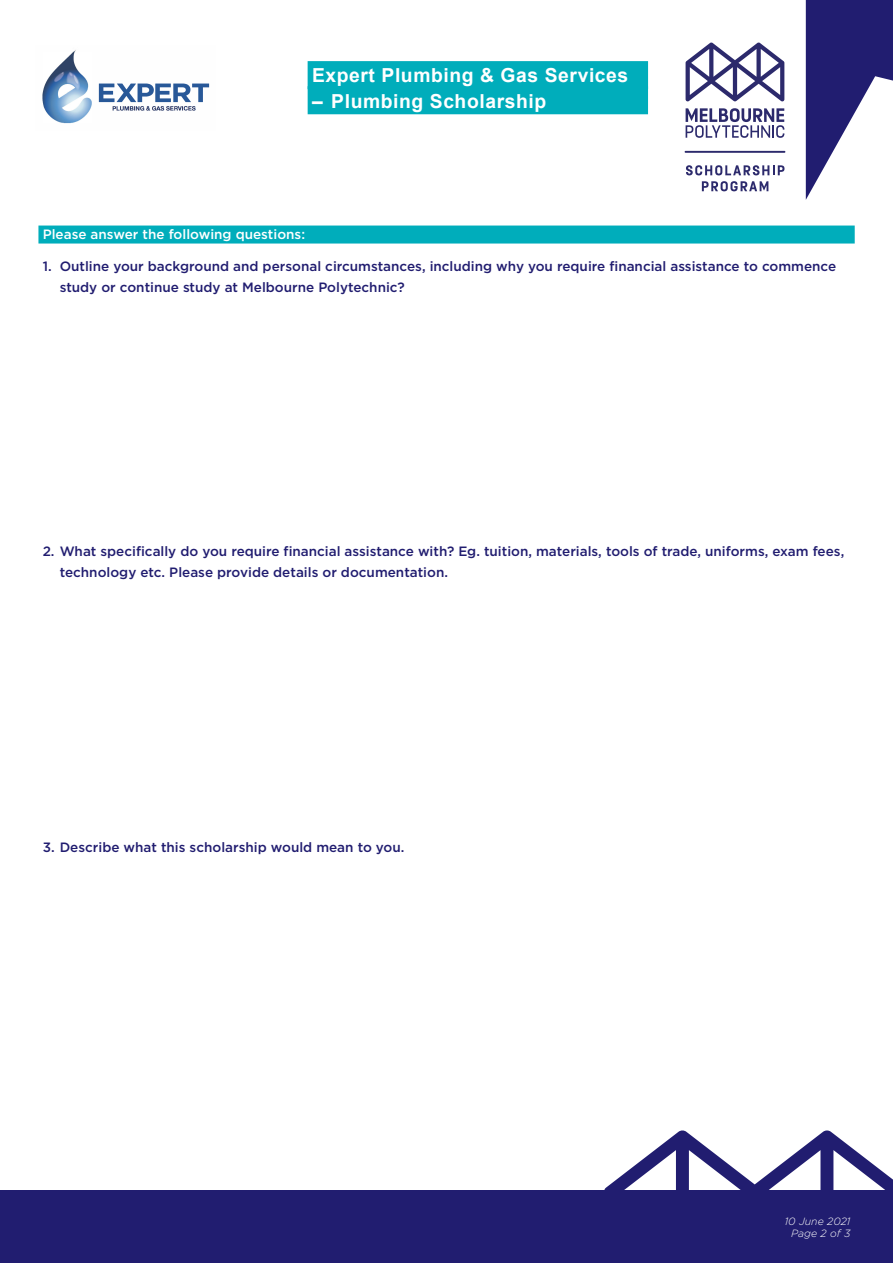
<style>
.page{position:relative;width:893px;height:1263px;background:#fff}
.page>*{position:absolute;margin:0;border:0;box-sizing:border-box;transform-origin:0 0}
.t1{font:700 19.35px "Arial";letter-spacing:.03em;color:#fff}
.t2{font:500 13.5px/21px "Gotham";color:#211d70}
.t3{font:500 13.5px "Gotham";color:#fff}
.t4{font:italic 300 10.5px/12.6px "Gotham";color:#fff;text-align:right}
</style>
<div class="page">
<svg style="left:806px;top:0;width:87px;height:200px"></svg>
<div style="left:0;top:1191px;width:893px;height:72px;background:#211d70"></div>
<svg style="left:604px;top:1130px;width:289px;height:61px"></svg>
<svg style="left:686px;top:165px;width:98px;height:10px"></svg>
<svg style="left:702px;top:181px;width:66px;height:10px"></svg>
<hr style="left:685px;top:151px;width:100px;height:2px;background:#2c2a6c">
<svg style="left:686px;top:108px;width:98px;height:30px"></svg>
<svg style="left:686px;top:43px;width:98px;height:59px"></svg>
<div style="left:38px;top:226px;width:817px;height:18px;background:#00adbb"></div>
<div style="left:308px;top:60px;width:340px;height:31px;background:#00adbb"></div>
<div style="left:308px;top:86px;width:340px;height:28px;background:#00adbb"></div>
<img style="left:42px;top:50px;width:168px;height:74px">
<h1 class="t1" style="left:312px;top:61px;width:318px">Expert Plumbing &amp; Gas Services</h1>
<h1 class="t1" style="left:312px;top:87px;width:236px">– Plumbing Scholarship</h1>
<p class="t3" style="left:43px;top:226px;width:264px">Please answer the following questions:</p>
<p class="t2" style="left:60px;top:256px;width:778px;text-indent:-17px">1. Outline your background and personal circumstances, including why you require financial assistance to commence study or continue study at Melbourne Polytechnic?</p>
<p class="t2" style="left:60px;top:541px;width:786px;text-indent:-17px">2. What specifically do you require financial assistance with? Eg. tuition, materials, tools of trade, uniforms, exam fees, technology etc. Please provide details or documentation.</p>
<p class="t2" style="left:43px;top:836px;width:363px">3. Describe what this scholarship would mean to you.</p>
<p class="t4" style="left:785px;top:1214px;width:67px">10 June 2021<br>Page 2 of 3</p>
</div>
